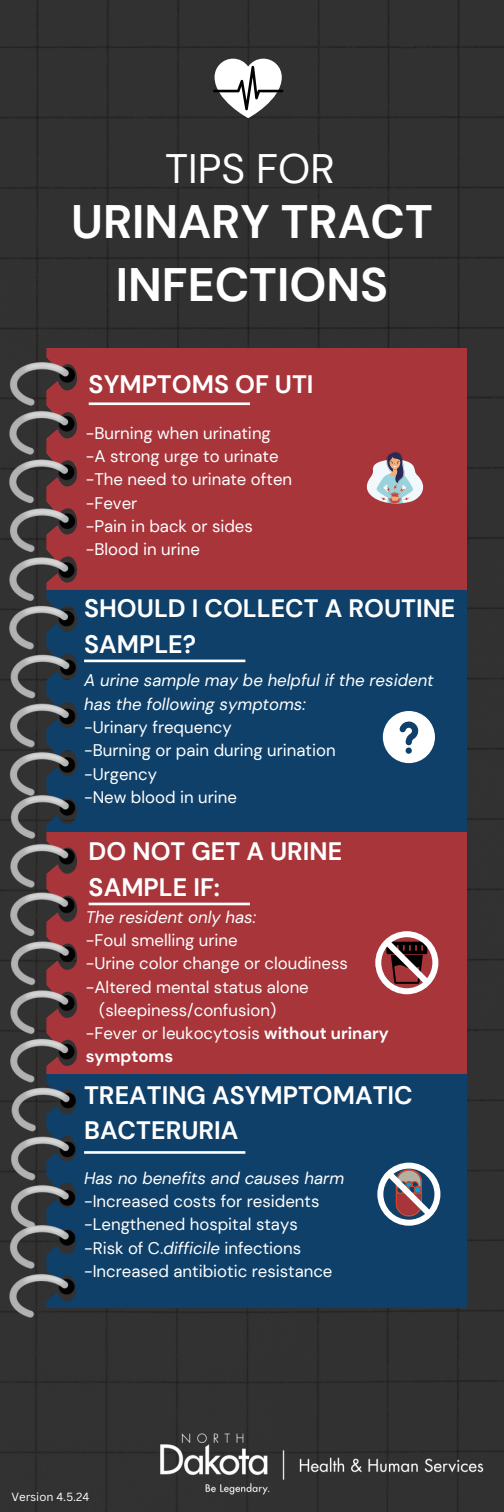
<style>
.page{position:relative;width:504px;height:1512px;background:#313131}
.page>*{position:absolute;margin:0;border:0;box-sizing:border-box;transform-origin:0 0}
.t1{font:700 46.9px/63px "DM Sans";color:#fff;text-align:center}
.t2{font:41.3px "DM Sans";color:#fff}
.t3{font:700 25.2px/35.4px "DM Sans";color:#fff}
.t4{font:16.8px/23.4px "DM Sans";color:#fff}
.t5{font:italic 16.8px "DM Sans";color:#fff}
.t6{font:700 16.8px "DM Sans";color:#fff}
.t7{font:11.55px "Canva Sans";color:#fff}
.s1{font-style:italic}
.s2{font-weight:700}
</style>
<div class="page">
<div style="left:75px;top:1074px;width:221px;height:234px;background:#0e406a"></div>
<div style="left:296px;top:1073px;width:170px;height:235px;background:#0e406a"></div>
<div style="left:76px;top:832px;width:220px;height:241px;background:#a8353a"></div>
<div style="left:296px;top:832px;width:170px;height:241px;background:#a8353a"></div>
<div style="left:76px;top:590px;width:220px;height:242px;background:#0e406a"></div>
<div style="left:296px;top:590px;width:170px;height:242px;background:#0e406a"></div>
<img style="left:9px;top:363px;width:67px;height:866px">
<img style="left:9px;top:1226px;width:66px;height:94px">
<div style="left:46px;top:348px;width:246px;height:242px;background:#a8353a"></div>
<div style="left:292px;top:348px;width:174px;height:242px;background:#a8353a"></div>
<svg style="left:213px;top:59px;width:70px;height:59px"></svg>
<hr style="left:89px;top:402px;width:161px;height:3px;background:#fff">
<hr style="left:84px;top:660px;width:161px;height:2px;background:#fff">
<hr style="left:89px;top:903px;width:161px;height:2px;background:#fff">
<hr style="left:84px;top:1151px;width:161px;height:3px;background:#fff">
<svg style="left:383px;top:711px;width:52px;height:52px"></svg>
<svg style="left:375px;top:931px;width:63px;height:63px"></svg>
<img style="left:153px;top:1425px;width:346px;height:78px">
<svg style="left:377px;top:1163px;width:63px;height:63px"></svg>
<svg style="left:366px;top:452px;width:58px;height:52px"></svg>
<h4 class="t2" style="left:165px;top:142px;width:171px">TIPS FOR</h4>
<p class="t1" style="left:71px;top:191px;width:363px">URINARY TRACT<br>INFECTIONS</p>
<h4 class="t3" style="left:89px;top:367px;width:226px">SYMPTOMS OF UTI</h4>
<p class="t4" style="left:86px;top:421px;width:208px">-Burning when urinating -A strong urge to urinate -The need to urinate often -Fever<br>-Pain in back or sides -Blood in urine</p>
<p class="t3" style="left:84px;top:591px;width:373px">SHOULD I COLLECT A ROUTINE<br>SAMPLE?</p>
<p class="t4" style="left:84px;top:669px;width:351px"><span class="s1">A urine sample may be helpful if the resident has the following symptoms:<br></span>-Urinary frequency<br>-Burning or pain during urination<br>-Urgency<br>-New blood in urine</p>
<h3 class="t3" style="left:89px;top:834px;width:255px">DO NOT GET A URINE<br>SAMPLE IF:</h3>
<p class="t5" style="left:86px;top:906px;width:172px">The resident only has:</p>
<p class="t4" style="left:86px;top:928px;width:153px">-Foul smelling urine</p>
<p class="t4" style="left:86px;top:952px;width:264px">-Urine color change or cloudiness</p>
<p class="t4" style="left:86px;top:975px;width:225px">-Altered mental status alone</p>
<p class="t4" style="left:99px;top:998px;width:179px">(sleepiness/confusion)</p>
<p class="t4" style="left:86px;top:1022px;width:304px">-Fever or leukocytosis <span class="s2">without urinary</span></p>
<p class="t6" style="left:86px;top:1046px;width:89px">symptoms</p>
<p class="t3" style="left:84px;top:1078px;width:330px">TREATING ASYMPTOMATIC<br>BACTERURIA</p>
<p class="t4" style="left:84px;top:1166px;width:262px"><span class="s1">Has no benefits and causes harm </span>-Increased costs for residents -Lengthened hospital stays<br>-Risk of C.<span class="s1">difficile</span> infections -Increased antibiotic resistance</p>
<p class="t7" style="left:12px;top:1489px;width:79px">Version 4.5.24</p>
</div>
